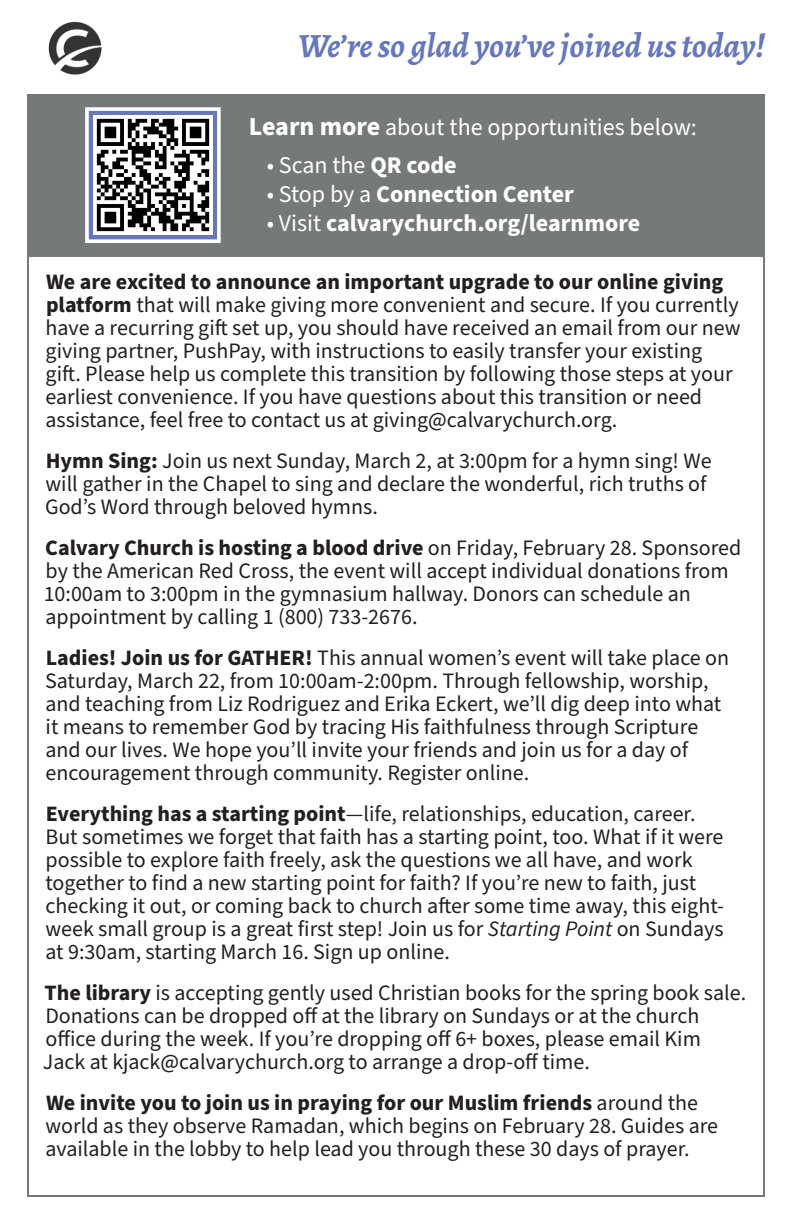
<style>
.page{position:relative;width:792px;height:1224px;background:#fff}
.page>*{position:absolute;margin:0;border:0;box-sizing:border-box;transform-origin:0 0}
.t1{font:italic 700 34px "Alegreya";color:#6677ba}
.t2{font:700 24px "Source Sans Pro";color:#fff}
.t3{font:24px "Source Sans Pro";color:#fff}
.t4{font:22px/23px "Source Sans Pro";color:#231f20}
.s1{font-weight:700;font-size:26px}
.s2{font-weight:700}
.s3{font-weight:400}
.s4{font-style:italic}
</style>
<div class="page">
<div style="left:27px;top:94px;width:738px;height:162px;background:#76797a"></div>
<svg style="left:85px;top:107px;width:136px;height:136px;background:#b6bddc"></svg>
<img style="left:94px;top:116px;width:118px;height:118px">
<img style="left:48px;top:22px;width:54px;height:53px">
<p class="t1" style="left:298px;top:21px;width:468px">We’re so glad you’ve joined us today!</p>
<p class="t3" style="left:249px;top:111px;width:450px"><span class="s1">Learn more</span> about the opportunities below:</p>
<p class="t3" style="left:267px;top:149px;width:191px">• Scan the <span class="s2">QR code</span></p>
<p class="t2" style="left:267px;top:178px;width:309px"><span class="s3">• Stop by a</span> Connection Center</p>
<p class="t2" style="left:267px;top:206px;width:375px"><span class="s3">• Visit</span> calvarychurch.org/learnmore</p>
<p class="t4" style="left:45px;top:271px;width:697px"><span class="s2">We are excited to announce an important upgrade to our online giving platform</span> that will make giving more convenient and secure. If you currently have a recurring gift set up, you should have received an email from our new giving partner, PushPay, with instructions to easily transfer your existing gift. Please help us complete this transition by following those steps at your earliest convenience. If you have questions about this transition or need assistance, feel free to contact us at giving@calvarychurch.org.</p>
<p class="t4" style="left:45px;top:450px;width:668px"><span class="s2">Hymn Sing:</span> Join us next Sunday, March 2, at 3:00pm for a hymn sing! We will gather in the Chapel to sing and declare the wonderful, rich truths of<br>God’s Word through beloved hymns.</p>
<p class="t4" style="left:44px;top:537px;width:699px"><span class="s2">Calvary Church is hosting a blood drive</span> on Friday, February 28. Sponsored by the American Red Cross, the event will accept individual donations from 10:00am to 3:00pm in the gymnasium hallway. Donors can schedule an appointment by calling 1 (800) 733-2676.</p>
<p class="t4" style="left:45px;top:647px;width:686px"><span class="s2">Ladies! Join us for GATHER!</span> This annual women’s event will take place on Saturday, March 22, from 10:00am-2:00pm. Through fellowship, worship, and teaching from Liz Rodriguez and Erika Eckert, we’ll dig deep into what it means to remember God by tracing His faithfulness through Scripture and our lives. We hope you’ll invite your friends and join us for a day of encouragement through community. Register online.</p>
<p class="t4" style="left:45px;top:803px;width:680px"><span class="s2">Everything has a starting point</span>—life, relationships, education, career.<br>But sometimes we forget that faith has a starting point, too. What if it were possible to explore faith freely, ask the questions we all have, and work together to find a new starting point for faith? If you’re new to faith, just checking it out, or coming back to church after some time away, this eight&shy;week small group is a great first step! Join us for <span class="s4">Starting Point</span> on Sundays at 9:30am, starting March 16. Sign up online.</p>
<p class="t4" style="left:43px;top:982px;width:705px"><span class="s2">The library</span> is accepting gently used Christian books for the spring book sale.<br>Donations can be dropped off at the library on Sundays or at the church office during the week. If you’re dropping off 6+ boxes, please email Kim Jack at kjack@calvarychurch.org to arrange a drop-off time.</p>
<p class="t4" style="left:45px;top:1092px;width:674px"><span class="s2">We invite you to join us in praying for our Muslim friends</span> around the world as they observe Ramadan, which begins on February 28. Guides are available in the lobby to help lead you through these 30 days of prayer.</p>
</div>
